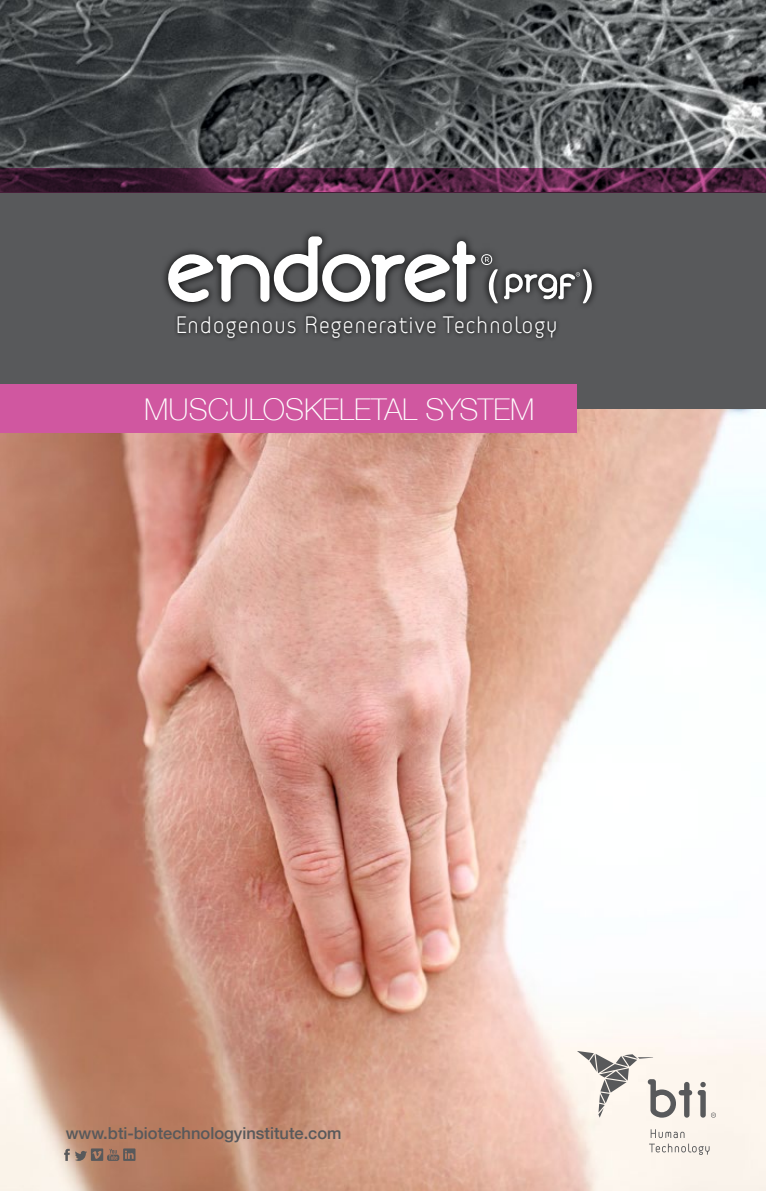
<style>
.page{position:relative;width:766px;height:1191px;background:#fff}
.page>*{position:absolute;margin:0;border:0;box-sizing:border-box;transform-origin:0 0}
.t1{font:100 30px "Helvetica Neue";color:#fff}
.t2{font:22.95px "VSV Melon Light";color:#fff}
.t3{font:500 16.5px "Helvetica Neue";color:#58595b}
</style>
<div class="page">
<img style="left:0;top:408px;width:765px;height:783px">
<div style="left:0;top:191px;width:765px;height:217px;background:#58595b"></div>
<div style="left:0;top:384px;width:576px;height:48px;background:#d057a0"></div>
<svg style="left:64px;top:1148px;width:71px;height:13px"></svg>
<svg style="left:176px;top:314px;width:382px;height:26px"></svg>
<svg style="left:165px;top:236px;width:310px;height:69px"></svg>
<div style="left:482px;top:262px;width:116px;height:48px;background:linear-gradient(to bottom,#505153,#4e4f51)"></div>
<svg style="left:481px;top:254px;width:16px;height:49px"></svg>
<svg style="left:504px;top:269px;width:87px;height:34px"></svg>
<img style="left:0;top:0;width:765px;height:168px">
<svg style="left:0;top:168px;width:765px;height:24px;background:#4c203d"></svg>
<svg style="left:576px;top:1051px;width:139px;height:66px"></svg>
<svg style="left:649px;top:1129px;width:60px;height:25px"></svg>
<h2 class="t2" style="left:175px;top:311px;width:384px">Endogenous Regenerative Technology</h2>
<h1 class="t1" style="left:144px;top:387px;width:391px">MUSCULOSKELETAL SYSTEM</h1>
<p class="t3" style="left:66px;top:1120px;width:277px">www.bti-biotechnologyinstitute.com</p>
</div>
